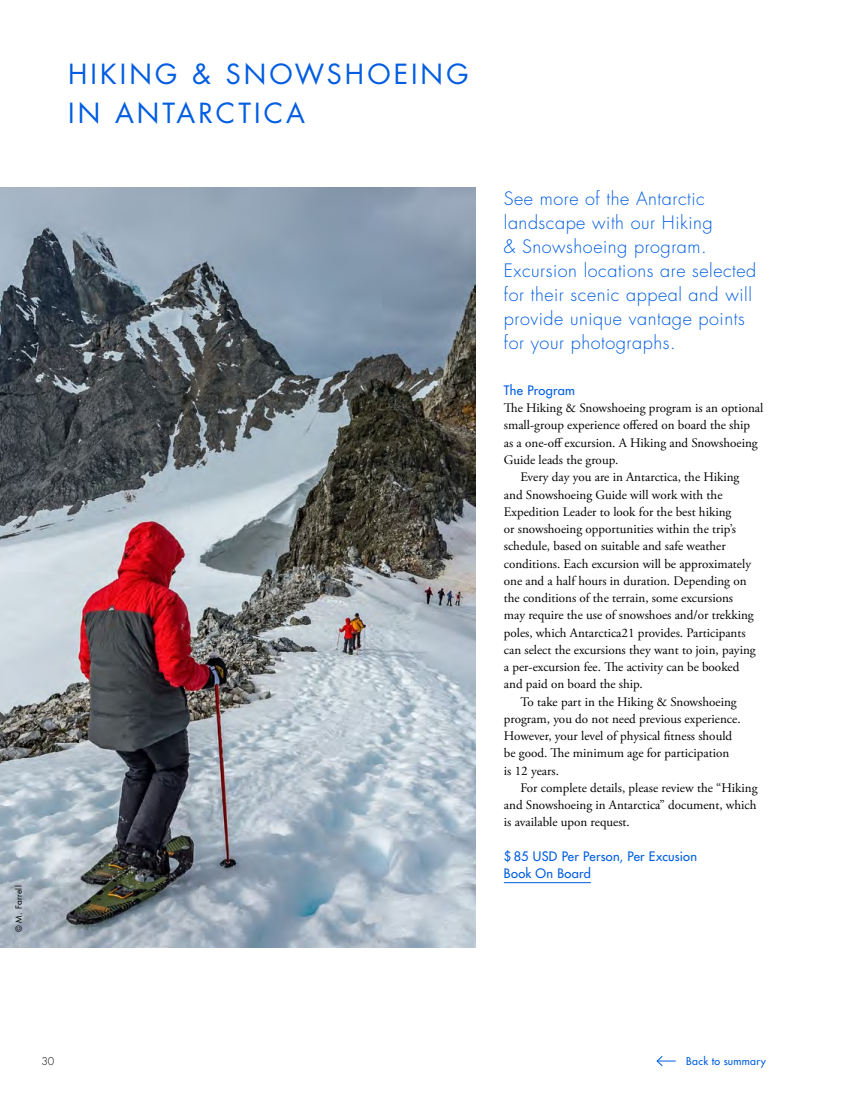
<style>
.page{position:relative;width:851px;height:1106px;background:#fff}
.page>*{position:absolute;margin:0;border:0;box-sizing:border-box;transform-origin:0 0}
.t1{font:27px/39px "Futura Std";letter-spacing:.115em;color:#005de1}
.t2{font:300 18px/24px "Futura Std";letter-spacing:.03em;color:#005de1}
.t3{font:13.05px "Adobe Garamond Pro";color:#000}
.t4{font:500 12.75px/17.2px "Futura Std";letter-spacing:.02em;color:#005de1}
.t5{font:500 10.5px "Futura Std";letter-spacing:.03em;color:#005de1}
.t6{font:300 10.5px "Futura Std";color:#000}
.t7{font:8.25px "Futura Std";letter-spacing:.03em;color:#000}
</style>
<div class="page">
<img style="left:0;top:188px;width:475px;height:759px">
<svg style="left:656px;top:1056px;width:19px;height:10px"></svg>
<hr style="left:504px;top:882px;width:87px;height:1px;background:#005de1">
<p class="t7" style="left:14px;top:932px;width:48px;rotate:-90deg">© M. Farrell</p>
<h1 class="t1" style="left:68px;top:55px;width:402px">HIKING &amp; SNOWSHOEING<br>IN ANTARCTICA</h1>
<h2 class="t2" style="left:504px;top:187px;width:254px">See more of the Antarctic landscape with our Hiking<br>&amp; Snowshoeing program.<br>Excursion locations are selected for their scenic appeal and will provide unique vantage points for your photographs.</h2>
<p class="t4" style="left:504px;top:382px;width:72px">The Program</p>
<p class="t3" style="left:504px;top:400px;width:261px">The Hiking &amp; Snowshoeing program is an optional</p>
<p class="t3" style="left:504px;top:417px;width:248px">small-group experience offered on board the ship</p>
<p class="t3" style="left:504px;top:435px;width:255px">as a one-off excursion. A Hiking and Snowshoeing</p>
<p class="t3" style="left:504px;top:452px;width:116px">Guide leads the group.</p>
<p class="t3" style="left:520px;top:469px;width:220px">Every day you are in Antarctica, the Hiking</p>
<p class="t3" style="left:504px;top:486px;width:220px">and Snowshoeing Guide will work with the</p>
<p class="t3" style="left:504px;top:504px;width:229px">Expedition Leader to look for the best hiking</p>
<p class="t3" style="left:504px;top:521px;width:234px">or snowshoeing opportunities within the trip’s</p>
<p class="t3" style="left:504px;top:538px;width:223px">schedule, based on suitable and safe weather</p>
<p class="t3" style="left:504px;top:555px;width:249px">conditions. Each excursion will be approximately</p>
<p class="t3" style="left:504px;top:573px;width:244px">one and a half hours in duration. Depending on</p>
<p class="t3" style="left:504px;top:590px;width:231px">the conditions of the terrain, some excursions</p>
<p class="t3" style="left:504px;top:607px;width:251px">may require the use of snowshoes and/or trekking</p>
<p class="t3" style="left:504px;top:624px;width:243px">poles, which Antarctica21 provides. Participants</p>
<p class="t3" style="left:504px;top:642px;width:253px">can select the excursions they want to join, paying</p>
<p class="t3" style="left:504px;top:659px;width:237px">a per-excursion fee. The activity can be booked</p>
<p class="t3" style="left:504px;top:676px;width:140px">and paid on board the ship.</p>
<p class="t3" style="left:520px;top:693px;width:218px">To take part in the Hiking &amp; Snowshoeing</p>
<p class="t3" style="left:504px;top:711px;width:238px">program, you do not need previous experience.</p>
<p class="t3" style="left:504px;top:728px;width:230px">However, your level of physical fitness should</p>
<p class="t3" style="left:504px;top:745px;width:227px">be good. The minimum age for participation</p>
<p class="t3" style="left:504px;top:762px;width:57px">is 12 years.</p>
<p class="t3" style="left:520px;top:780px;width:238px">For complete details, please review the “Hiking</p>
<p class="t3" style="left:504px;top:797px;width:254px">and Snowshoeing in Antarctica” document, which</p>
<p class="t3" style="left:504px;top:814px;width:127px">is available upon request.</p>
<p class="t4" style="left:504px;top:847px;width:195px">$ 85 USD Per Person, Per Excusion<br>Book On Board</p>
<p class="t6" style="left:41px;top:1054px;width:15px">30</p>
<p class="t5" style="left:686px;top:1054px;width:81px">Back to summary</p>
</div>
